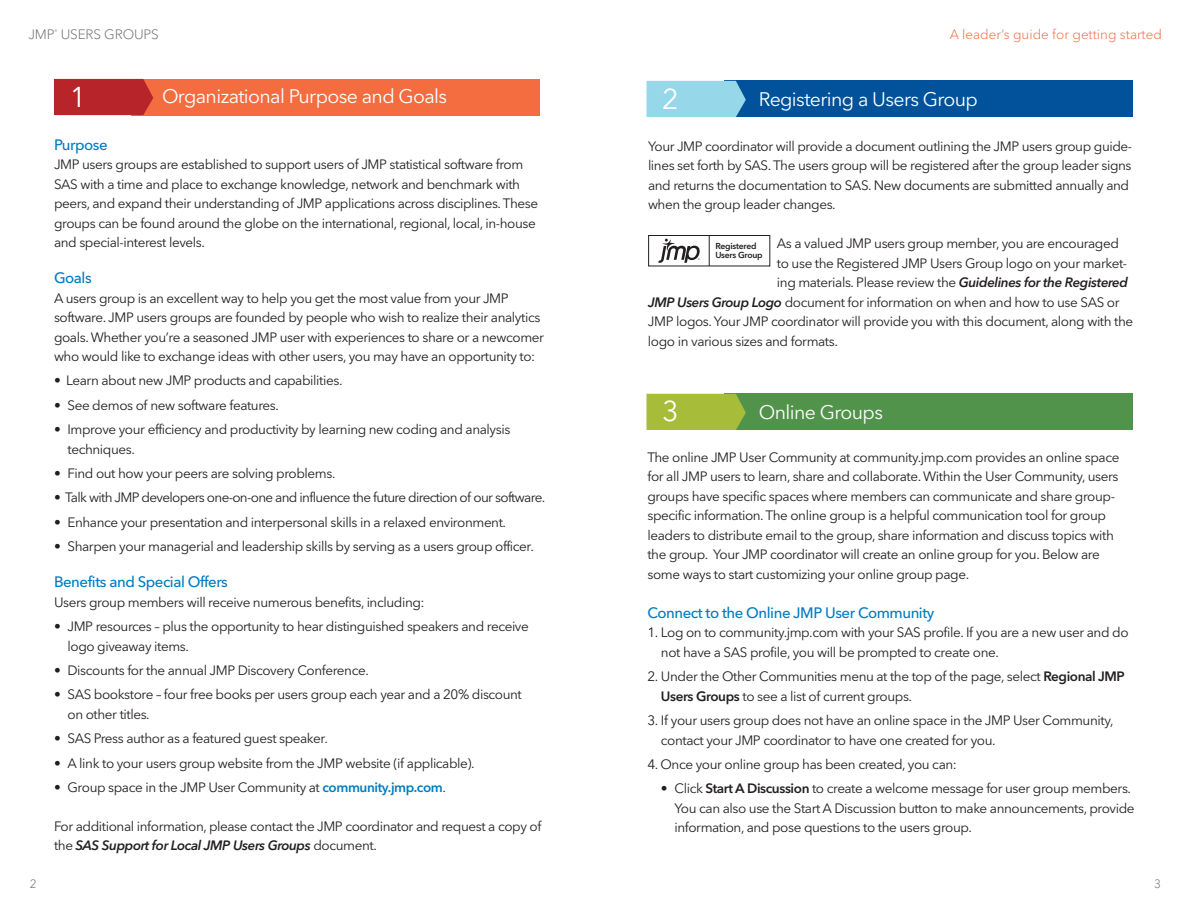
<style>
.page{position:relative;width:1188px;height:918px;background:#fff}
.page>*{position:absolute;margin:0;border:0;box-sizing:border-box;transform-origin:0 0}
.subheads{font:28.5px "Avenir Next W1 G";color:#fff}
.subheads-2{font:19.5px "Avenir Next W1 G";letter-spacing:-.03em;color:#fff}
.subhead_2{font:500 15px "Avenir Next W1 G";letter-spacing:-.03em;color:#007cc2}
.body{font:13.5px/19.5px "Avenir Next W1 G";letter-spacing:-.03em;color:#231f20}
.Bulleted_list{font:13.5px/19.5px "Avenir Next W1 G";letter-spacing:-.03em;color:#231f20}
.body-before_bullet{font:13.5px/19.5px "Avenir Next W1 G";letter-spacing:-.03em;color:#231f20}
.bullet_lists-last_bu{font:13.5px "Avenir Next W1 G";letter-spacing:-.03em;color:#231f20}
.Bulleted_list-2{font:13.5px "Avenir Next W1 G";letter-spacing:-.05em;color:#231f20}
.t1{font:300 13.5px "Avenir Next W1 G";color:#f36d41}
.t2{font:300 13.5px "Avenir Next W1 G";letter-spacing:-.01em;color:#6c6d70}
.t3{font:300 12px "Avenir Next W1 G";color:#6c6d70}
.t4{font:600 8.7px/8.7px "Avenir Next W1 G";letter-spacing:-.025em;color:#231f20}
.t5{font:300 4.95px "Avenir Next W1 G";color:#6c6d70}
.s1{font-weight:600;font-style:italic}
.s2{font-weight:600;color:#007cc2}
.s3{font-weight:600}
</style>
<div class="page">
<div style="left:132px;top:79px;width:408px;height:36px;background:#f36d41"></div>
<div style="left:54px;top:79px;width:99px;height:36px;background:#b7252a"></div>
<div style="left:724px;top:81px;width:409px;height:36px;background:#01529a"></div>
<div style="left:646px;top:81px;width:100px;height:36px;background:#96d8e9"></div>
<svg style="left:658px;top:239px;width:42px;height:24px"></svg>
<div style="left:648px;top:235px;width:122px;height:31px;border:1px solid #231f20"></div>
<hr style="left:709px;top:236px;width:1px;height:30px;background:#231f20">
<div style="left:724px;top:394px;width:409px;height:36px;background:#51934a"></div>
<div style="left:646px;top:394px;width:100px;height:36px;background:#a7bd39"></div>
<p class="t5" style="left:55px;top:29px;width:4px">®</p>
<p class="t1" style="left:950px;top:27px;width:214px">A leader’s guide for getting started</p>
<p class="t2" style="left:28px;top:27px;width:132px">JMP USERS GROUPS</p>
<p class="subheads" style="left:70px;top:80px;width:18px">1</p>
<p class="subheads-2" style="left:162px;top:84px;width:287px">Organizational Purpose and Goals</p>
<p class="subheads" style="left:662px;top:82px;width:18px">2</p>
<p class="subheads-2" style="left:759px;top:88px;width:221px">Registering a Users Group</p>
<p class="body" style="left:648px;top:136px;width:486px">Your JMP coordinator will provide a document outlining the JMP users group guide&shy;lines set forth by SAS. The users group will be registered after the group leader signs and returns the documentation to SAS. New documents are submitted annually and when the group leader changes.</p>
<p class="body" style="left:777px;top:234px;width:344px">As a valued JMP users group member, you are encouraged</p>
<p class="body" style="left:777px;top:253px;width:352px">to use the Registered JMP Users Group logo on your market-</p>
<p class="body" style="left:777px;top:273px;width:353px">ing materials. Please review the <span class="s1">Guidelines for the Registered</span></p>
<p class="body" style="left:648px;top:292px;width:473px"><span class="s1">JMP Users Group Logo</span> document for information on when and how to use SAS or</p>
<p class="body" style="left:648px;top:312px;width:487px">JMP logos. Your JMP coordinator will provide you with this document, along with the</p>
<p class="body" style="left:648px;top:331px;width:191px">logo in various sizes and formats.</p>
<p class="subhead_2" style="left:54px;top:135px;width:55px">Purpose</p>
<p class="body" style="left:54px;top:155px;width:486px">JMP users groups are established to support users of JMP statistical software from SAS with a time and place to exchange knowledge, network and benchmark with peers, and expand their understanding of JMP applications across disciplines. These groups can be found around the globe on the international, regional, local, in-house and special-interest levels.</p>
<p class="subhead_2" style="left:54px;top:269px;width:39px">Goals</p>
<p class="body-before_bullet" style="left:54px;top:288px;width:492px">A users group is an excellent way to help you get the most value from your JMP software. JMP users groups are founded by people who wish to realize their analytics goals. Whether you’re a seasoned JMP user with experiences to share or a newcomer who would like to exchange ideas with other users, you may have an opportunity to:</p>
<p class="Bulleted_list" style="left:54px;top:371px;width:290px">• Learn about new JMP products and capabilities.</p>
<p class="Bulleted_list" style="left:54px;top:395px;width:226px">• See demos of new software features.</p>
<p class="Bulleted_list" style="left:68px;top:420px;width:444px;text-indent:-14px">• Improve your efficiency and productivity by learning new coding and analysis techniques.</p>
<p class="Bulleted_list" style="left:54px;top:464px;width:283px">• Find out how your peers are solving problems.</p>
<p class="Bulleted_list-2" style="left:54px;top:490px;width:493px">• Talk with JMP developers one-on-one and influence the future direction of our software.</p>
<p class="Bulleted_list" style="left:54px;top:512px;width:454px">• Enhance your presentation and interpersonal skills in a relaxed environment.</p>
<p class="bullet_lists-last_bu" style="left:54px;top:538px;width:481px">• Sharpen your managerial and leadership skills by serving as a users group officer.</p>
<p class="subhead_2" style="left:54px;top:573px;width:175px">Benefits and Special Offers</p>
<p class="body-before_bullet" style="left:54px;top:592px;width:372px">Users group members will receive numerous benefits, including:</p>
<p class="Bulleted_list" style="left:68px;top:617px;width:463px;text-indent:-14px">• JMP resources – plus the opportunity to hear distinguished speakers and receive logo giveaway items.</p>
<p class="Bulleted_list" style="left:54px;top:660px;width:316px">• Discounts for the annual JMP Discovery Conference.</p>
<p class="Bulleted_list" style="left:68px;top:685px;width:456px;text-indent:-14px">• SAS bookstore – four free books per users group each year and a 20% discount on other titles.</p>
<p class="Bulleted_list" style="left:54px;top:729px;width:275px">• SAS Press author as a featured guest speaker.</p>
<p class="Bulleted_list" style="left:54px;top:753px;width:422px">• A link to your users group website from the JMP website (if applicable).</p>
<p class="bullet_lists-last_bu" style="left:54px;top:779px;width:394px">• Group space in the JMP User Community at <span class="s2">community.jmp.com</span>.</p>
<p class="body" style="left:54px;top:816px;width:489px">For additional information, please contact the JMP coordinator and request a copy of the <span class="s1">SAS Support for Local JMP Users Groups</span> document.</p>
<p class="t4" style="left:715px;top:242px;width:49px">Registered<br>Users Group</p>
<p class="subheads" style="left:662px;top:395px;width:18px">3</p>
<p class="subheads-2" style="left:759px;top:401px;width:126px">Online Groups</p>
<p class="body" style="left:647px;top:447px;width:474px">The online JMP User Community at community.jmp.com provides an online space for all JMP users to learn, share and collaborate. Within the User Community, users groups have specific spaces where members can communicate and share group&shy;specific information. The online group is a helpful communication tool for group leaders to distribute email to the group, share information and discuss topics with the group. Your JMP coordinator will create an online group for you. Below are some ways to start customizing your online group page.</p>
<p class="subhead_2" style="left:647px;top:604px;width:289px">Connect to the Online JMP User Community</p>
<p class="Bulleted_list" style="left:661px;top:623px;width:469px;text-indent:-14px">1. Log on to community.jmp.com with your SAS profile. If you are a new user and do not have a SAS profile, you will be prompted to create one.</p>
<p class="Bulleted_list" style="left:661px;top:667px;width:465px;text-indent:-14px">2. Under the Other Communities menu at the top of the page, select <span class="s3">Regional JMP<br>Users Groups</span> to see a list of current groups.</p>
<p class="Bulleted_list" style="left:661px;top:711px;width:454px;text-indent:-14px">3. If your users group does not have an online space in the JMP User Community, contact your JMP coordinator to have one created for you.</p>
<p class="body-before_bullet" style="left:647px;top:755px;width:311px">4. Once your online group has been created, you can:</p>
<p class="Bulleted_list" style="left:674px;top:779px;width:462px;text-indent:-14px">• Click <span class="s3">Start A Discussion</span> to create a welcome message for user group members.<br>You can also use the Start A Discussion button to make announcements, provide information, and pose questions to the users group.</p>
<p class="t3" style="left:30px;top:877px;width:8px">2</p>
<p class="t3" style="left:1154px;top:877px;width:8px">3</p>
</div>
